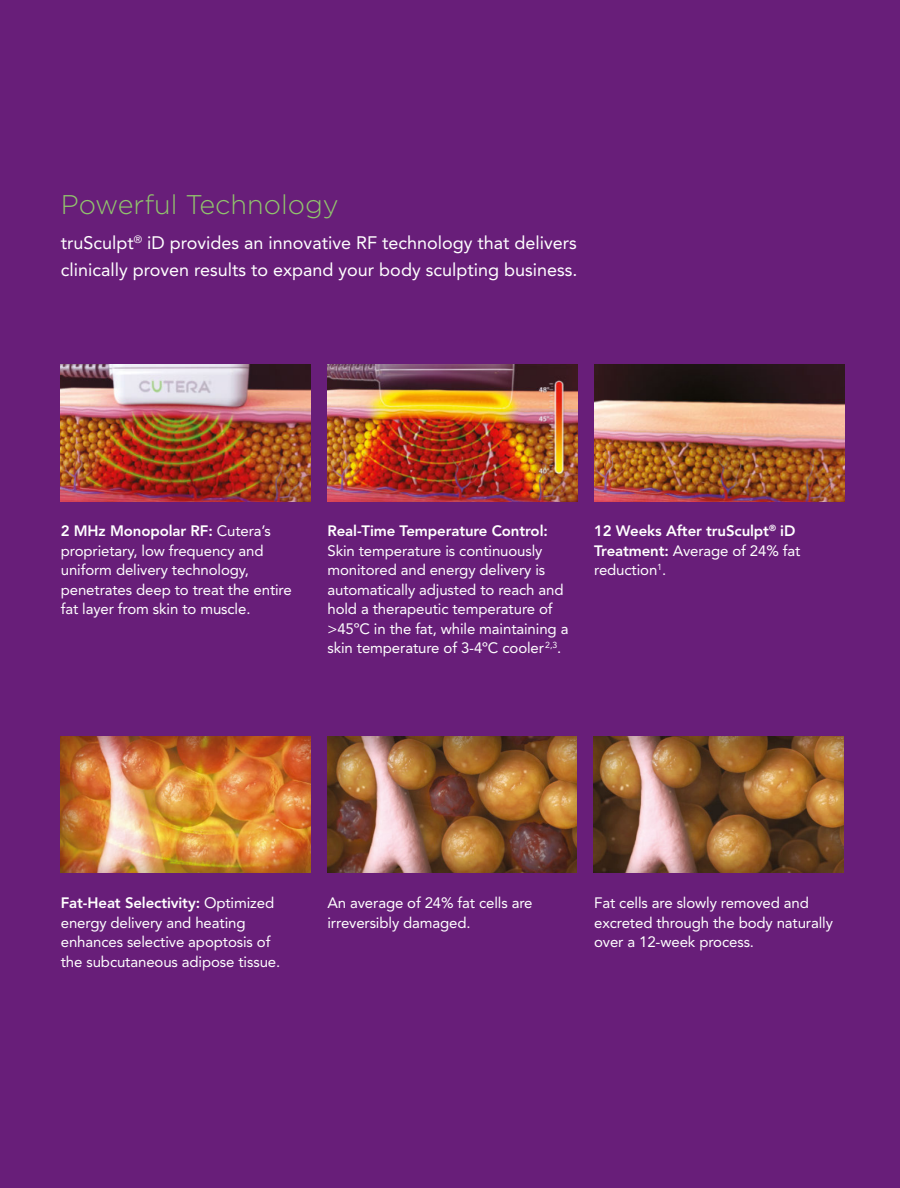
<style>
.page{position:relative;width:900px;height:1188px;background:#681e79}
.page>*{position:absolute;margin:0;border:0;box-sizing:border-box;transform-origin:0 0}
.t1{font:300 27px "Gotham";color:#91c46d}
.t2{font:18px/27px "Avenir LT Std";color:#fff}
.t3{font:15px/19.5px "Avenir LT Std";letter-spacing:-.01em;color:#fff}
.t4{font:800 15px/19.5px "Avenir LT Std";letter-spacing:-.01em;color:#fff}
.s1{font-weight:800}
.s2{font-weight:400}
</style>
<div class="page">
<img style="left:61px;top:365px;width:250px;height:137px">
<img style="left:327px;top:365px;width:250px;height:137px">
<img style="left:61px;top:737px;width:250px;height:136px">
<img style="left:327px;top:737px;width:250px;height:136px">
<img style="left:594px;top:737px;width:250px;height:136px">
<img style="left:594px;top:365px;width:250px;height:137px">
<p class="t1" style="left:61px;top:187px;width:279px">Powerful Technology</p>
<p class="t2" style="left:61px;top:229px;width:518px">truSculpt<sup>®</sup> iD provides an innovative RF technology that delivers clinically proven results to expand your body sculpting business.</p>
<p class="t3" style="left:61px;top:521px;width:233px"><span class="s1">2 MHz Monopolar RF:</span> Cutera’s proprietary, low frequency and uniform delivery technology, penetrates deep to treat the entire fat layer from skin to muscle.</p>
<p class="t3" style="left:327px;top:521px;width:242px"><span class="s1">Real-Time Temperature Control:<br></span>Skin temperature is continuously monitored and energy delivery is automatically adjusted to reach and hold a therapeutic temperature of &gt;45ºC in the fat, while maintaining a skin temperature of 3-4ºC cooler<sup>2,3</sup>.</p>
<p class="t4" style="left:594px;top:521px;width:208px">12 Weeks After truSculpt<sup>®</sup> iD<br>Treatment: <span class="s2">Average of 24% fat reduction</span><sup>1</sup><span class="s2">.</span></p>
<p class="t3" style="left:61px;top:893px;width:221px"><span class="s1">Fat-Heat Selectivity:</span> Optimized energy delivery and heating enhances selective apoptosis of the subcutaneous adipose tissue.</p>
<p class="t3" style="left:327px;top:893px;width:207px">An average of 24% fat cells are irreversibly damaged.</p>
<p class="t3" style="left:594px;top:893px;width:240px">Fat cells are slowly removed and excreted through the body naturally over a 12-week process.</p>
</div>
